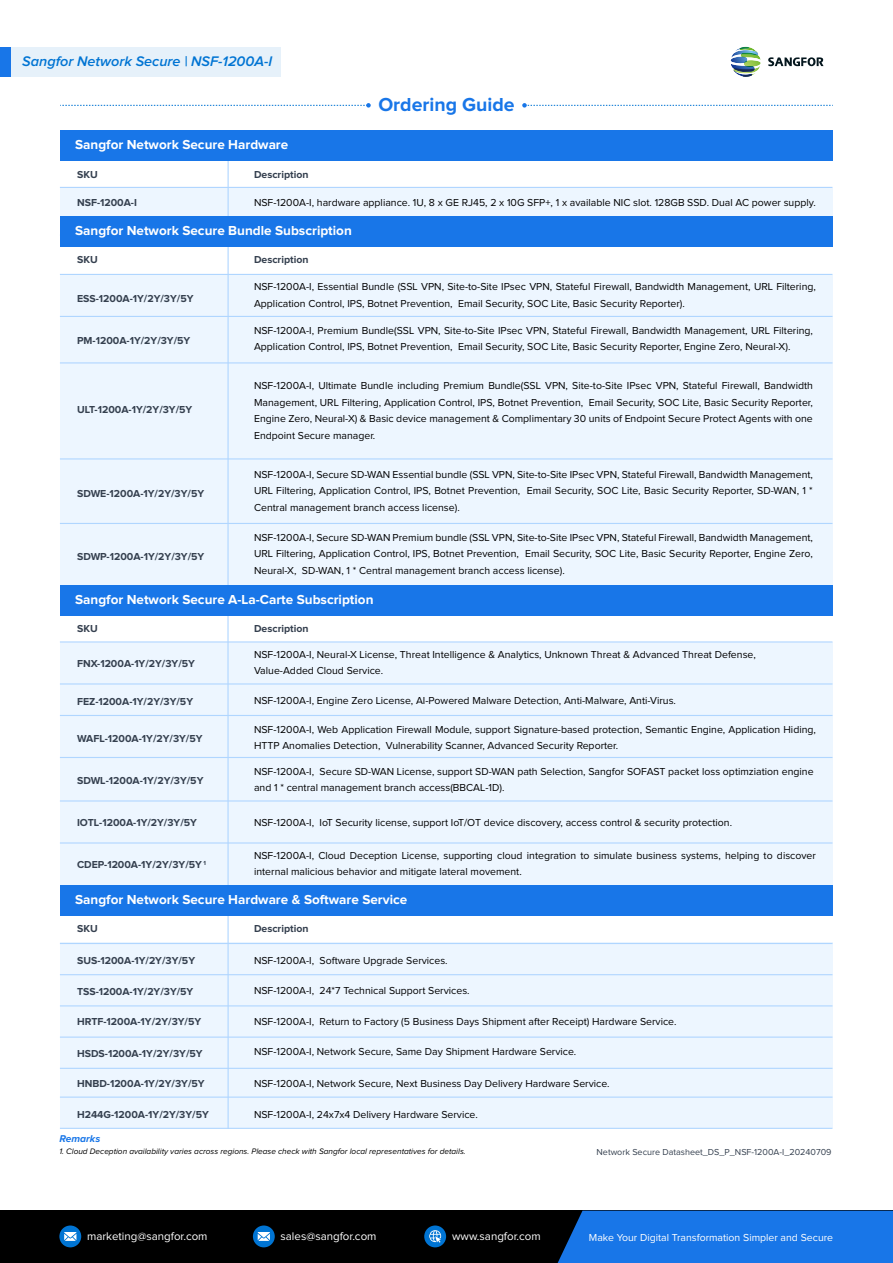
<style>
.page{position:relative;width:893px;height:1263px;background:#fff}
.page>*{position:absolute;margin:0;border:0;box-sizing:border-box;transform-origin:0 0}
.t1{font:700 19.5px "Proxima Nova";color:#1876e8}
.t2{font:italic 600 14.4px "Proxima Nova";color:#0074d3}
.t3{font:700 13.5px "Proxima Nova";color:#fff}
.t4{font:11.55px "Proxima Nova";color:#fff}
.t5{font:10.5px/16.5px "Proxima Nova";color:#000}
.t6{font:700 10.5px "Proxima Nova";color:#35404f}
.t7{font:10.5px "Proxima Nova";color:#fff}
.t8{font:italic 700 10.2px "Proxima Nova";color:#1876e8}
.t9{font:9px "Proxima Nova";color:#35404f}
.t10{font:italic 8.25px "Proxima Nova";color:#000}
</style>
<div class="page">
<div style="left:0;top:1211px;width:893px;height:52px;background:#000"></div>
<div style="left:558px;top:1211px;width:335px;height:52px;background:#1876e8"></div>
<div style="left:253px;top:1225px;width:22px;height:22px;background:#0074d3;border-radius:50%"></div>
<svg style="left:258px;top:1232px;width:12px;height:9px"></svg>
<div style="left:59px;top:1225px;width:22px;height:22px;background:#0074d3;border-radius:50%"></div>
<svg style="left:64px;top:1232px;width:12px;height:9px"></svg>
<svg style="left:424px;top:1225px;width:22px;height:22px"></svg>
<svg style="left:730px;top:47px;width:31px;height:30px"></svg>
<svg style="left:768px;top:57px;width:56px;height:9px"></svg>
<div style="left:0;top:47px;width:281px;height:30px;background:#e6f1fa"></div>
<div style="left:0;top:47px;width:11px;height:30px;background:#1876e8"></div>
<svg style="left:60px;top:103px;width:311px;height:5px"></svg>
<svg style="left:522px;top:103px;width:311px;height:5px"></svg>
<div style="left:60px;top:942px;width:772px;height:186px;background:#ebf5ff"></div>
<div style="left:60px;top:188px;width:773px;height:58px;background:#ebf5ff"></div>
<hr style="left:60px;top:187px;width:772px;height:1px;background:#b0d6ff">
<div style="left:60px;top:642px;width:773px;height:273px;background:#ebf5ff"></div>
<hr style="left:60px;top:641px;width:772px;height:1px;background:#b0d6ff">
<hr style="left:60px;top:683px;width:772px;height:1px;background:#b0d6ff">
<hr style="left:60px;top:715px;width:772px;height:1px;background:#b0d6ff">
<hr style="left:60px;top:757px;width:772px;height:1px;background:#b0d6ff">
<hr style="left:60px;top:800px;width:772px;height:1px;background:#b0d6ff">
<div style="left:60px;top:275px;width:773px;height:340px;background:#ebf5ff"></div>
<hr style="left:60px;top:274px;width:772px;height:1px;background:#b0d6ff">
<hr style="left:60px;top:316px;width:772px;height:1px;background:#b0d6ff">
<hr style="left:60px;top:362px;width:772px;height:1px;background:#b0d6ff">
<hr style="left:60px;top:458px;width:772px;height:1px;background:#b0d6ff">
<hr style="left:60px;top:523px;width:772px;height:1px;background:#b0d6ff">
<hr style="left:60px;top:943px;width:772px;height:1px;background:#b0d6ff">
<hr style="left:60px;top:974px;width:772px;height:1px;background:#b0d6ff">
<hr style="left:60px;top:1005px;width:772px;height:1px;background:#b0d6ff">
<hr style="left:60px;top:1036px;width:772px;height:2px;background:#b0d6ff">
<hr style="left:60px;top:1068px;width:772px;height:1px;background:#b0d6ff">
<hr style="left:60px;top:1096px;width:772px;height:2px;background:#b0d6ff">
<hr style="left:60px;top:1128px;width:772px;height:1px;background:#b0d6ff">
<hr style="left:60px;top:842px;width:772px;height:1px;background:#b0d6ff">
<svg style="left:227px;top:161px;width:2px;height:967px;background:#c9e3fe"></svg>
<div style="left:60px;top:216px;width:773px;height:30px;background:#1876e8"></div>
<div style="left:60px;top:585px;width:773px;height:30px;background:#1876e8"></div>
<div style="left:60px;top:885px;width:773px;height:30px;background:#1876e8"></div>
<div style="left:60px;top:131px;width:773px;height:30px;background:#1876e8"></div>
<h2 class="t2" style="left:22px;top:55px;width:251px">Sangfor Network Secure | NSF-1200A-I</h2>
<p class="t3" style="left:75px;top:139px;width:215px">Sangfor Network Secure Hardware</p>
<h1 class="t1" style="left:378px;top:96px;width:138px">Ordering Guide</h1>
<p class="t6" style="left:254px;top:170px;width:56px">Description</p>
<p class="t6" style="left:77px;top:170px;width:22px">SKU</p>
<p class="t6" style="left:77px;top:198px;width:61px">NSF-1200A-I</p>
<p class="t5" style="left:254px;top:195px;width:563px">NSF-1200A-I, hardware appliance. 1U, 8 x GE RJ45, 2 x 10G SFP+, 1 x available NIC slot. 128GB SSD. Dual AC power supply.</p>
<p class="t3" style="left:75px;top:225px;width:278px">Sangfor Network Secure Bundle Subscription</p>
<p class="t6" style="left:77px;top:255px;width:22px">SKU</p>
<p class="t6" style="left:77px;top:294px;width:118px">ESS-1200A-1Y/2Y/3Y/5Y</p>
<p class="t6" style="left:77px;top:336px;width:115px">PM-1200A-1Y/2Y/3Y/5Y</p>
<p class="t6" style="left:77px;top:405px;width:117px">ULT-1200A-1Y/2Y/3Y/5Y</p>
<p class="t6" style="left:77px;top:489px;width:129px">SDWE-1200A-1Y/2Y/3Y/5Y</p>
<p class="t6" style="left:77px;top:552px;width:129px">SDWP-1200A-1Y/2Y/3Y/5Y</p>
<p class="t6" style="left:254px;top:255px;width:56px">Description</p>
<p class="t5" style="left:254px;top:279px;width:563px">NSF-1200A-I, Essential Bundle (SSL VPN, Site-to-Site IPsec VPN, Stateful Firewall, Bandwidth Management, URL Filtering,<br>Application Control, IPS, Botnet Prevention, Email Security, SOC Lite, Basic Security Reporter).</p>
<p class="t5" style="left:254px;top:323px;width:560px">NSF-1200A-I, Premium Bundle(SSL VPN, Site-to-Site IPsec VPN, Stateful Firewall, Bandwidth Management, URL Filtering,<br>Application Control, IPS, Botnet Prevention, Email Security, SOC Lite, Basic Security Reporter, Engine Zero, Neural-X).</p>
<p class="t5" style="left:254px;top:378px;width:560px;text-align:justify">NSF-1200A-I, Ultimate Bundle including Premium Bundle(SSL VPN, Site-to-Site IPsec VPN, Stateful Firewall, Bandwidth Management, URL Filtering, Application Control, IPS, Botnet Prevention, Email Security, SOC Lite, Basic Security Reporter, Engine Zero, Neural-X) &amp; Basic device management &amp; Complimentary 30 units of Endpoint Secure Protect Agents with one Endpoint Secure manager.</p>
<p class="t5" style="left:254px;top:467px;width:560px;text-align:justify">NSF-1200A-I, Secure SD-WAN Essential bundle (SSL VPN, Site-to-Site IPsec VPN, Stateful Firewall, Bandwidth Management, URL Filtering, Application Control, IPS, Botnet Prevention, Email Security, SOC Lite, Basic Security Reporter, SD-WAN, 1 * Central management branch access license).</p>
<p class="t5" style="left:254px;top:530px;width:560px;text-align:justify">NSF-1200A-I, Secure SD-WAN Premium bundle (SSL VPN, Site-to-Site IPsec VPN, Stateful Firewall, Bandwidth Management, URL Filtering, Application Control, IPS, Botnet Prevention, Email Security, SOC Lite, Basic Security Reporter, Engine Zero, Neural-X, SD-WAN, 1 * Central management branch access license).</p>
<p class="t3" style="left:75px;top:594px;width:300px">Sangfor Network Secure A-La-Carte Subscription</p>
<p class="t6" style="left:77px;top:624px;width:22px">SKU</p>
<p class="t6" style="left:77px;top:659px;width:119px">FNX-1200A-1Y/2Y/3Y/5Y</p>
<p class="t6" style="left:77px;top:697px;width:118px">FEZ-1200A-1Y/2Y/3Y/5Y</p>
<p class="t6" style="left:77px;top:734px;width:127px">WAFL-1200A-1Y/2Y/3Y/5Y</p>
<p class="t6" style="left:77px;top:776px;width:128px">SDWL-1200A-1Y/2Y/3Y/5Y</p>
<p class="t6" style="left:77px;top:818px;width:121px">IOTL-1200A-1Y/2Y/3Y/5Y</p>
<p class="t6" style="left:77px;top:860px;width:130px">CDEP-1200A-1Y/2Y/3Y/5Y <sup>1</sup></p>
<p class="t6" style="left:254px;top:624px;width:56px">Description</p>
<p class="t5" style="left:254px;top:647px;width:503px">NSF-1200A-I, Neural-X License, Threat Intelligence &amp; Analytics, Unknown Threat &amp; Advanced Threat Defense,<br>Value-Added Cloud Service.</p>
<p class="t5" style="left:254px;top:693px;width:423px">NSF-1200A-I, Engine Zero License, AI-Powered Malware Detection, Anti-Malware, Anti-Virus.</p>
<p class="t5" style="left:254px;top:722px;width:563px">NSF-1200A-I, Web Application Firewall Module, support Signature-based protection, Semantic Engine, Application Hiding,<br>HTTP Anomalies Detection, Vulnerability Scanner, Advanced Security Reporter.</p>
<p class="t5" style="left:254px;top:764px;width:561px">NSF-1200A-I, Secure SD-WAN License, support SD-WAN path Selection, Sangfor SOFAST packet loss optimziation engine and 1 * central management branch access(BBCAL-1D).</p>
<p class="t5" style="left:254px;top:815px;width:480px">NSF-1200A-I, IoT Security license, support IoT/OT device discovery, access control &amp; security protection.</p>
<p class="t5" style="left:254px;top:848px;width:563px">NSF-1200A-I, Cloud Deception License, supporting cloud integration to simulate business systems, helping to discover internal malicious behavior and mitigate lateral movement.</p>
<p class="t3" style="left:75px;top:894px;width:334px">Sangfor Network Secure Hardware &amp; Software Service</p>
<p class="t6" style="left:77px;top:924px;width:22px">SKU</p>
<p class="t6" style="left:254px;top:924px;width:56px">Description</p>
<p class="t6" style="left:77px;top:956px;width:120px">SUS-1200A-1Y/2Y/3Y/5Y</p>
<p class="t6" style="left:77px;top:987px;width:118px">TSS-1200A-1Y/2Y/3Y/5Y</p>
<p class="t5" style="left:254px;top:953px;width:195px">NSF-1200A-I, Software Upgrade Services.</p>
<p class="t5" style="left:254px;top:983px;width:217px">NSF-1200A-I, 24*7 Technical Support Services.</p>
<p class="t6" style="left:77px;top:1017px;width:126px">HRTF-1200A-1Y/2Y/3Y/5Y</p>
<p class="t6" style="left:77px;top:1049px;width:127px">HSDS-1200A-1Y/2Y/3Y/5Y</p>
<p class="t6" style="left:77px;top:1079px;width:129px">HNBD-1200A-1Y/2Y/3Y/5Y</p>
<p class="t6" style="left:77px;top:1110px;width:133px">H244G-1200A-1Y/2Y/3Y/5Y</p>
<p class="t5" style="left:254px;top:1014px;width:424px">NSF-1200A-I, Return to Factory (5 Business Days Shipment after Receipt) Hardware Service.</p>
<p class="t5" style="left:254px;top:1044px;width:324px">NSF-1200A-I, Network Secure, Same Day Shipment Hardware Service.</p>
<p class="t5" style="left:254px;top:1076px;width:357px">NSF-1200A-I, Network Secure, Next Business Day Delivery Hardware Service.</p>
<p class="t5" style="left:254px;top:1107px;width:225px">NSF-1200A-I, 24x7x4 Delivery Hardware Service.</p>
<p class="t8" style="left:59px;top:1134px;width:42px">Remarks</p>
<p class="t10" style="left:59px;top:1148px;width:408px">1. Cloud Deception availability varies across regions. Please check with Sangfor local representatives for details.</p>
<p class="t9" style="left:597px;top:1148px;width:236px">Network Secure Datasheet_DS_P_NSF-1200A-I_20240709</p>
<p class="t4" style="left:87px;top:1231px;width:122px">marketing@sangfor.com</p>
<p class="t4" style="left:452px;top:1231px;width:90px">www.sangfor.com</p>
<p class="t4" style="left:281px;top:1231px;width:97px">sales@sangfor.com</p>
<p class="t7" style="left:589px;top:1233px;width:246px">Make Your Digital Transformation Simpler and Secure</p>
</div>
